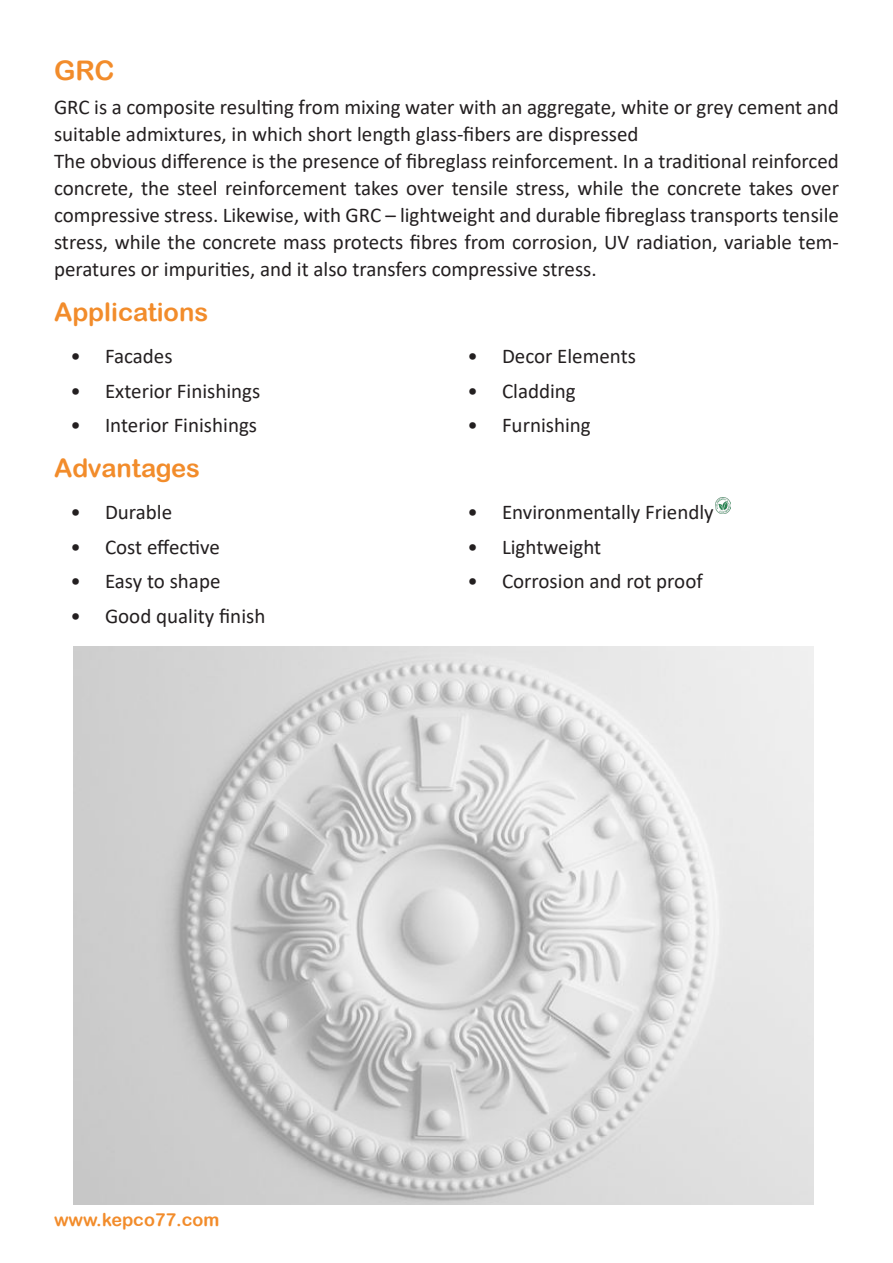
<style>
.page{position:relative;width:893px;height:1263px;background:#fff}
.page>*{position:absolute;margin:0;border:0;box-sizing:border-box;transform-origin:0 0}
.sub-title{font:27px "Arial Rounded MT Bold";color:#f28c2b}
.sub-title-2{font:25.5px "Arial Rounded MT Bold";color:#f28c2b}
.Body{font:21px/27px "Calibri";color:#231f20}
.t1{font:18px "Arial Rounded MT Bold";color:#f28c2b}
</style>
<div class="page">
<img style="left:73px;top:646px;width:740px;height:558px">
<img style="left:715px;top:498px;width:16px;height:15px">
<p class="sub-title" style="left:54px;top:54px;width:62px">GRC</p>
<p class="Body" style="left:54px;top:93px;width:786px">GRC is a composite resulting from mixing water with an aggregate, white or grey cement and suitable admixtures, in which short length glass-fibers are dispressed</p>
<p class="Body" style="left:54px;top:147px;width:786px;text-align:justify">The obvious difference is the presence of fibreglass reinforcement. In a traditional reinforced concrete, the steel reinforcement takes over tensile stress, while the concrete takes over compressive stress. Likewise, with GRC – lightweight and durable fibreglass transports tensile stress, while the concrete mass protects fibres from corrosion, UV radiation, variable tem&shy;peratures or impurities, and it also transfers compressive stress.</p>
<p class="sub-title-2" style="left:54px;top:297px;width:156px">Applications</p>
<p class="Body" style="left:70px;top:342px;width:104px">• Facades</p>
<p class="Body" style="left:70px;top:377px;width:191px">• Exterior Finishings</p>
<p class="Body" style="left:70px;top:411px;width:188px">• Interior Finishings</p>
<p class="Body" style="left:467px;top:342px;width:170px">• Decor Elements</p>
<p class="Body" style="left:467px;top:377px;width:110px">• Cladding</p>
<p class="Body" style="left:467px;top:411px;width:125px">• Furnishing</p>
<p class="sub-title-2" style="left:54px;top:453px;width:148px">Advantages</p>
<p class="Body" style="left:70px;top:498px;width:103px">• Durable</p>
<p class="Body" style="left:70px;top:533px;width:151px">• Cost effective</p>
<p class="Body" style="left:70px;top:567px;width:151px">• Easy to shape</p>
<p class="Body" style="left:70px;top:602px;width:196px">• Good quality finish</p>
<p class="Body" style="left:467px;top:498px;width:248px">• Environmentally Friendly</p>
<p class="Body" style="left:467px;top:533px;width:135px">• Lightweight</p>
<p class="Body" style="left:467px;top:567px;width:237px">• Corrosion and rot proof</p>
<p class="t1" style="left:54px;top:1208px;width:167px">www.kepco77.com</p>
</div>
